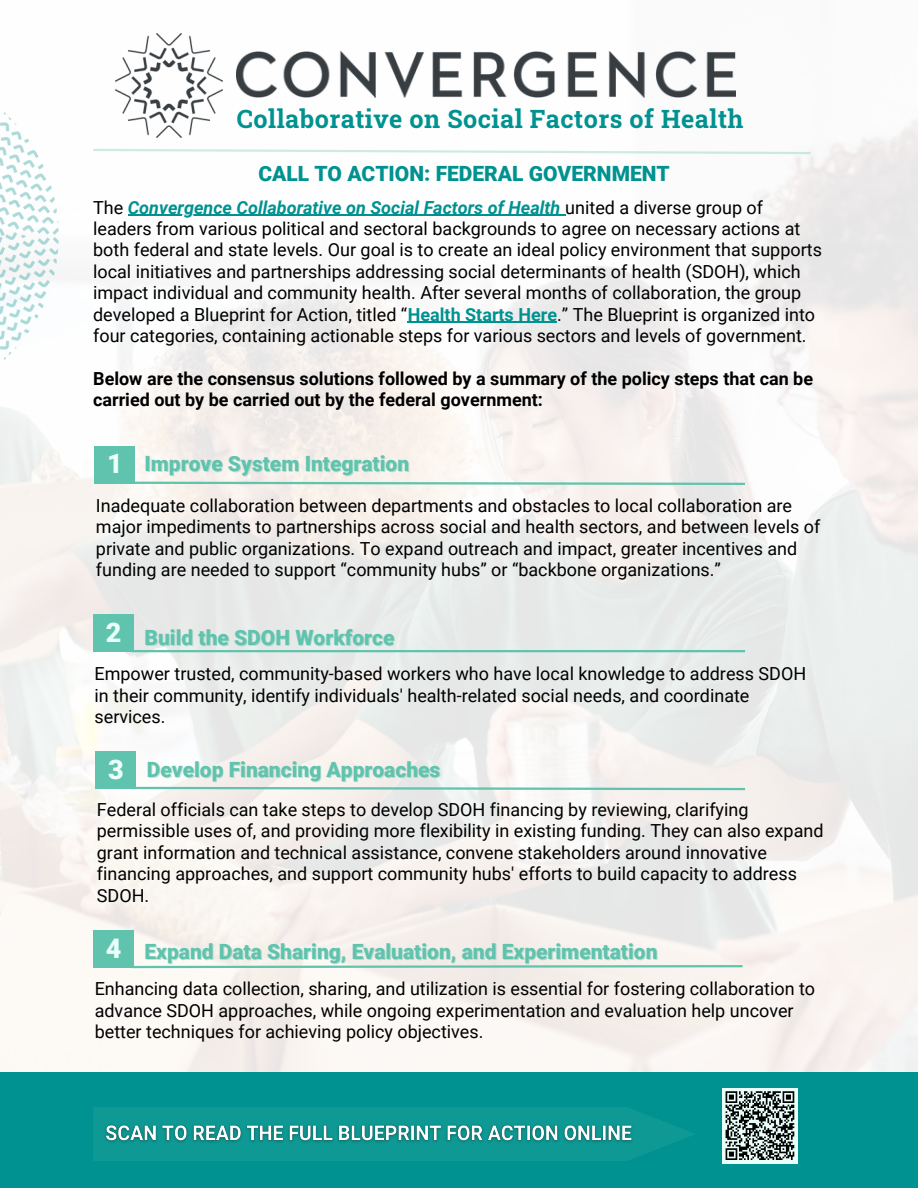
<style>
.page{position:relative;width:918px;height:1188px;background:#fff}
.page>*{position:absolute;margin:0;border:0;box-sizing:border-box;transform-origin:0 0}
.t1{font:900 27px "Roboto";color:#eafffa}
.t2{font:700 25.2px "Roboto Slab";letter-spacing:.02em;color:#009290}
.t3{font:900 21px "Roboto";color:#60c3ad}
.t4{font:900 21px "Roboto";color:#009290}
.t5{font:18px/21.3px "Roboto";color:#000}
.t6{font:700 18px "Roboto";color:#000}
.t7{font:italic 700 18px "Roboto";color:#009290}
.s1{font-weight:400;font-style:normal;color:#000}
.s2{font-weight:700;color:#009290}
</style>
<div class="page">
<img style="left:0;top:52px;width:918px;height:1020px">
<img style="left:0;top:68px;width:59px;height:336px">
<img style="left:237px;top:51px;width:498px;height:47px">
<svg style="left:92px;top:149px;width:720px;height:5px"></svg>
<img style="left:116px;top:33px;width:107px;height:105px">
<svg style="left:129px;top:480px;width:618px;height:6px"></svg>
<div style="left:95px;top:446px;width:40px;height:38px;background:#60c3ad"></div>
<hr style="left:131px;top:650px;width:614px;height:2px;background:#60c3ad">
<div style="left:93px;top:614px;width:41px;height:38px;background:#60c3ad"></div>
<svg style="left:129px;top:786px;width:618px;height:5px;background:#b2dcd1"></svg>
<div style="left:96px;top:751px;width:40px;height:38px;background:#60c3ad"></div>
<svg style="left:129px;top:964px;width:616px;height:5px"></svg>
<div style="left:93px;top:930px;width:41px;height:38px;background:#60c3ad"></div>
<div style="left:0;top:1072px;width:918px;height:116px;background:#009290"></div>
<div style="left:722px;top:1088px;width:76px;height:75px;background:#eafffa"></div>
<svg style="left:725px;top:1091px;width:70px;height:69px"></svg>
<hr style="left:128px;top:215px;width:437px;height:1px;background:#009290">
<hr style="left:408px;top:322px;width:149px;height:1px;background:#009290">
<svg style="left:93px;top:1107px;width:601px;height:54px"></svg>
<img style="left:99px;top:1119px;width:539px;height:29px">
<h3 class="t2" style="left:237px;top:102px;width:508px">Collaborative on Social Factors of Health</h3>
<p class="t4" style="left:258px;top:162px;width:413px">CALL TO ACTION: FEDERAL GOVERNMENT</p>
<h2 class="t7" style="left:93px;top:197px;width:671px"><span class="s1">The</span> Convergence Collaborative on Social Factors of Health <span class="s1">united a diverse group of</span></h2>
<p class="t5" style="left:93px;top:218px;width:730px">leaders from various political and sectoral backgrounds to agree on necessary actions at both federal and state levels. Our goal is to create an ideal policy environment that supports local initiatives and partnerships addressing social determinants of health (SDOH), which impact individual and community health. After several months of collaboration, the group developed a Blueprint for Action, titled “<span class="s2">Health Starts Here</span>.” The Blueprint is organized into four categories, containing actionable steps for various sectors and levels of government.</p>
<p class="t6" style="left:93px;top:368px;width:721px">Below are the consensus solutions followed by a summary of the policy steps that can be</p>
<h4 class="t6" style="left:93px;top:389px;width:451px">carried out by be carried out by the federal government:</h4>
<p class="t1" style="left:107px;top:448px;width:17px">1</p>
<p class="t3" style="left:145px;top:451px;width:266px">Improve System Integration</p>
<p class="t5" style="left:96px;top:495px;width:726px">Inadequate collaboration between departments and obstacles to local collaboration are major impediments to partnerships across social and health sectors, and between levels of private and public organizations. To expand outreach and impact, greater incentives and funding are needed to support “community hubs” or “backbone organizations.”</p>
<p class="t1" style="left:106px;top:617px;width:17px">2</p>
<p class="t3" style="left:145px;top:626px;width:251px">Build the SDOH Workforce</p>
<p class="t5" style="left:95px;top:664px;width:713px">Empower trusted, community-based workers who have local knowledge to address SDOH in their community, identify individuals' health-related social needs, and coordinate services.</p>
<h3 class="t1" style="left:108px;top:754px;width:17px">3</h3>
<h1 class="t3" style="left:147px;top:757px;width:295px">Develop Financing Approaches</h1>
<h3 class="t5" style="left:97px;top:799px;width:728px">Federal officials can take steps to develop SDOH financing by reviewing, clarifying permissible uses of, and providing more flexibility in existing funding. They can also expand grant information and technical assistance, convene stakeholders around innovative financing approaches, and support community hubs' efforts to build capacity to address SDOH.</h3>
<p class="t1" style="left:106px;top:933px;width:17px">4</p>
<p class="t3" style="left:145px;top:940px;width:515px">Expand Data Sharing, Evaluation, and Experimentation</p>
<p class="t5" style="left:95px;top:978px;width:722px">Enhancing data collection, sharing, and utilization is essential for fostering collaboration to advance SDOH approaches, while ongoing experimentation and evaluation help uncover better techniques for achieving policy objectives.</p>
</div>
